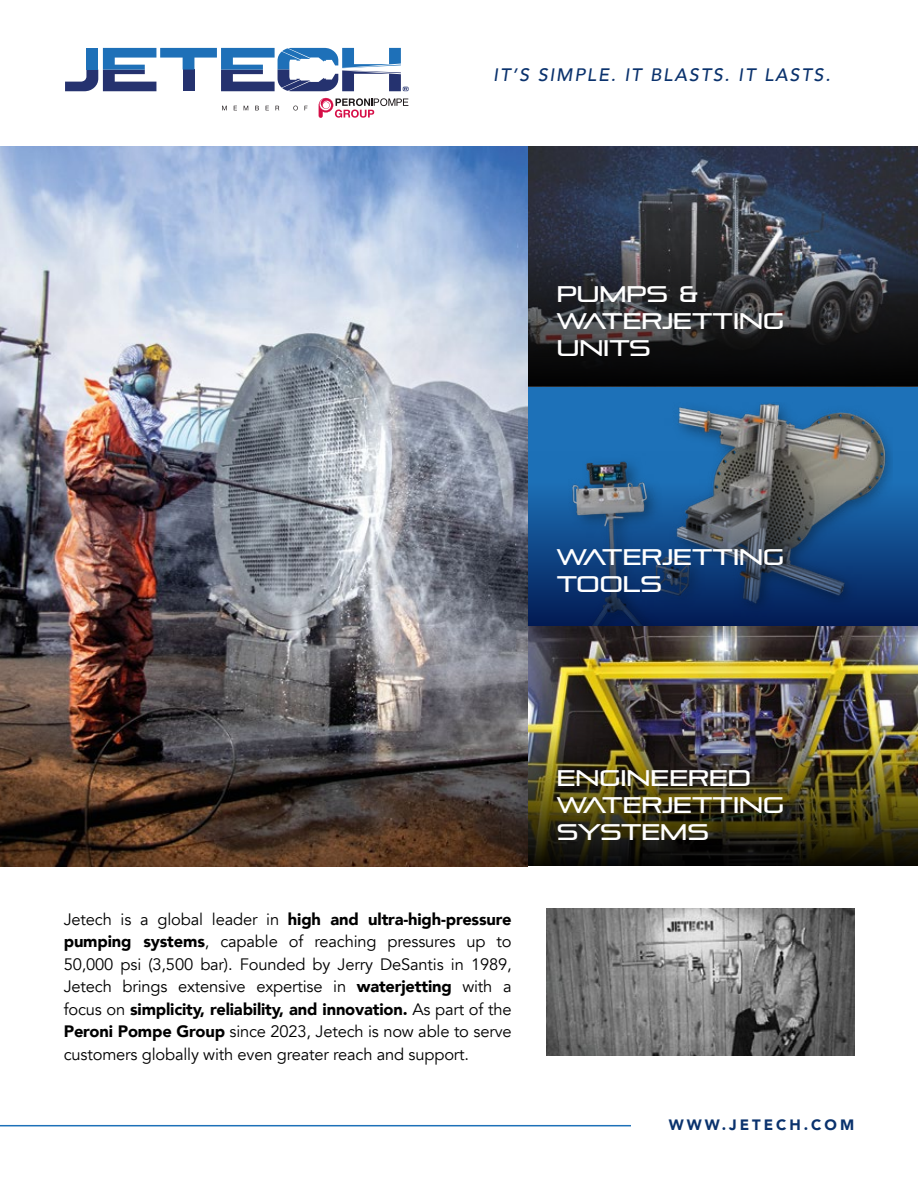
<style>
.page{position:relative;width:918px;height:1188px;background:#fff}
.page>*{position:absolute;margin:0;border:0;box-sizing:border-box;transform-origin:0 0}
.t1{font:22.5px/27px "Pirulen Rg";color:#fff}
.t2{font:italic 500 18px "Avenir";letter-spacing:.1em;color:#0a326d}
.t3{font:16.5px/22.5px "Avenir";letter-spacing:-.01em;color:#000;text-align:justify}
.t4{font:900 15px "Avenir";letter-spacing:.2em;color:#0a326d}
.s1{font-weight:900}
</style>
<div class="page">
<img style="left:527px;top:626px;width:391px;height:70px">
<img style="left:527px;top:696px;width:391px;height:170px">
<div style="left:527px;top:386px;width:391px;height:240px;background:#1d71b8"></div>
<img style="left:527px;top:402px;width:363px;height:49px">
<img style="left:527px;top:146px;width:391px;height:65px">
<svg style="left:65px;top:48px;width:344px;height:43px"></svg>
<svg style="left:222px;top:106px;width:86px;height:4px"></svg>
<svg style="left:319px;top:98px;width:89px;height:20px"></svg>
<img style="left:546px;top:908px;width:308px;height:148px">
<svg style="left:527px;top:451px;width:391px;height:175px;background:#2b4e77"></svg>
<svg style="left:527px;top:211px;width:391px;height:175px;background:#2e3239"></svg>
<img style="left:0;top:146px;width:527px;height:720px">
<hr style="left:0;top:1125px;width:631px;height:1px;background:#1d71b8">
<p class="t2" style="left:493px;top:64px;width:339px">IT’S SIMPLE. IT BLASTS. IT LASTS.</p>
<h1 class="t1" style="left:557px;top:281px;width:229px">PUMPS &amp;<br>WATERJETTING<br>UNITS</h1>
<h1 class="t1" style="left:557px;top:544px;width:229px">WATERJETTING<br>TOOLS</h1>
<p class="t3" style="left:64px;top:908px;width:449px">Jetech is a global leader in <span class="s1">high and ultra-high-pressure pumping systems</span>, capable of reaching pressures up to 50,000 psi (3,500 bar). Founded by Jerry DeSantis in 1989, Jetech brings extensive expertise in <span class="s1">waterjetting</span> with a focus on <span class="s1">simplicity, reliability, and innovation.</span> As part of the <span class="s1">Peroni Pompe Group</span> since 2023, Jetech is now able to serve customers globally with even greater reach and support.</p>
<h1 class="t1" style="left:557px;top:765px;width:229px">ENGINEERED<br>WATERJETTING<br>SYSTEMs</h1>
<p class="t4" style="left:669px;top:1112px;width:187px">WWW.JETECH.COM</p>
</div>
